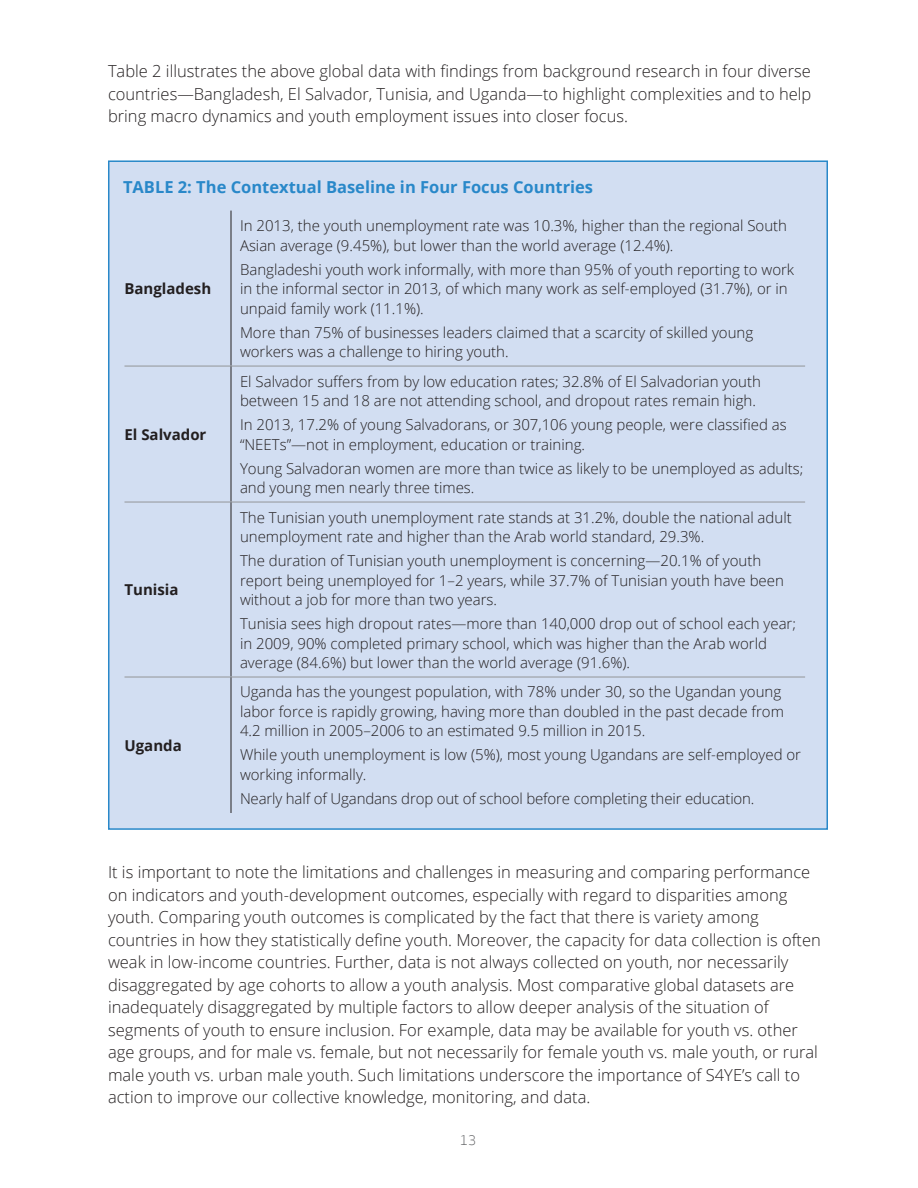
<style>
.page{position:relative;width:918px;height:1188px;background:#fff}
.page>*{position:absolute;margin:0;border:0;box-sizing:border-box;transform-origin:0 0}
.t1{font:300 16.5px/22.5px "Open Sans";color:#231f20;text-align:justify}
.t2{font:700 16.5px "Open Sans";color:#2988c9}
.t3{font:300 15px/19.5px "Open Sans";color:#231f20}
.t4{font:700 15px "Open Sans";color:#231f20}
.t5{font:100 15px "Sukhumvit Set";color:#636466}
</style>
<div class="page">
<div style="left:109px;top:161px;width:718px;height:668px;background:#d2def2"></div>
<hr style="left:231px;top:211px;width:1px;height:155px;background:#231f20">
<hr style="left:124px;top:366px;width:681px;height:1px;background:#939598">
<hr style="left:231px;top:366px;width:1px;height:136px;background:#231f20">
<hr style="left:124px;top:502px;width:681px;height:1px;background:#939598">
<hr style="left:231px;top:502px;width:1px;height:175px;background:#231f20">
<hr style="left:124px;top:677px;width:681px;height:1px;background:#939598">
<hr style="left:231px;top:677px;width:1px;height:136px;background:#231f20">
<p class="t1" style="left:108px;top:59px;width:705px">Table 2 illustrates the above global data with findings from background research in four diverse countries—Bangladesh, El Salvador, Tunisia, and Uganda—to highlight complexities and to help bring macro dynamics and youth employment issues into closer focus.</p>
<p class="t2" style="left:123px;top:175px;width:472px">TABLE 2: The Contextual Baseline in Four Focus Countries</p>
<p class="t4" style="left:124px;top:278px;width:88px">Bangladesh</p>
<p class="t4" style="left:124px;top:424px;width:83px">El Salvador</p>
<p class="t4" style="left:124px;top:579px;width:56px">Tunisia</p>
<p class="t4" style="left:125px;top:735px;width:59px">Uganda</p>
<p class="t3" style="left:240px;top:215px;width:549px">In 2013, the youth unemployment rate was 10.3%, higher than the regional South<br>Asian average (9.45%), but lower than the world average (12.4%).</p>
<p class="t3" style="left:240px;top:259px;width:556px">Bangladeshi youth work informally, with more than 95% of youth reporting to work in the informal sector in 2013, of which many work as self-employed (31.7%), or in unpaid family work (11.1%).</p>
<p class="t3" style="left:240px;top:322px;width:515px">More than 75% of businesses leaders claimed that a scarcity of skilled young workers was a challenge to hiring youth.</p>
<p class="t3" style="left:240px;top:371px;width:523px">El Salvador suffers from by low education rates; 32.8% of El Salvadorian youth between 15 and 18 are not attending school, and dropout rates remain high.</p>
<p class="t3" style="left:240px;top:414px;width:548px">In 2013, 17.2% of young Salvadorans, or 307,106 young people, were classified as “NEETs”—not in employment, education or training.</p>
<p class="t3" style="left:240px;top:458px;width:565px">Young Salvadoran women are more than twice as likely to be unemployed as adults; and young men nearly three times.</p>
<p class="t3" style="left:240px;top:507px;width:553px">The Tunisian youth unemployment rate stands at 31.2%, double the national adult unemployment rate and higher than the Arab world standard, 29.3%.</p>
<p class="t3" style="left:240px;top:550px;width:545px">The duration of Tunisian youth unemployment is concerning—20.1% of youth report being unemployed for 1–2 years, while 37.7% of Tunisian youth have been without a job for more than two years.</p>
<p class="t3" style="left:240px;top:613px;width:558px">Tunisia sees high dropout rates—more than 140,000 drop out of school each year; in 2009, 90% completed primary school, which was higher than the Arab world average (84.6%) but lower than the world average (91.6%).</p>
<p class="t3" style="left:240px;top:682px;width:545px">Uganda has the youngest population, with 78% under 30, so the Ugandan young labor force is rapidly growing, having more than doubled in the past decade from<br>4.2 million in 2005–2006 to an estimated 9.5 million in 2015.</p>
<p class="t3" style="left:240px;top:745px;width:563px">While youth unemployment is low (5%), most young Ugandans are self-employed or working informally.</p>
<p class="t3" style="left:240px;top:788px;width:516px">Nearly half of Ugandans drop out of school before completing their education.</p>
<p class="t1" style="left:108px;top:861px;width:714px;text-align:left">It is important to note the limitations and challenges in measuring and comparing performance on indicators and youth-development outcomes, especially with regard to disparities among youth. Comparing youth outcomes is complicated by the fact that there is variety among countries in how they statistically define youth. Moreover, the capacity for data collection is often weak in low-income countries. Further, data is not always collected on youth, nor necessarily disaggregated by age cohorts to allow a youth analysis. Most comparative global datasets are inadequately disaggregated by multiple factors to allow deeper analysis of the situation of segments of youth to ensure inclusion. For example, data may be available for youth vs. other age groups, and for male vs. female, but not necessarily for female youth vs. male youth, or rural male youth vs. urban male youth. Such limitations underscore the importance of S4YE’s call to action to improve our collective knowledge, monitoring, and data.</p>
<p class="t5" style="left:460px;top:1128px;width:18px">13</p>
</div>
